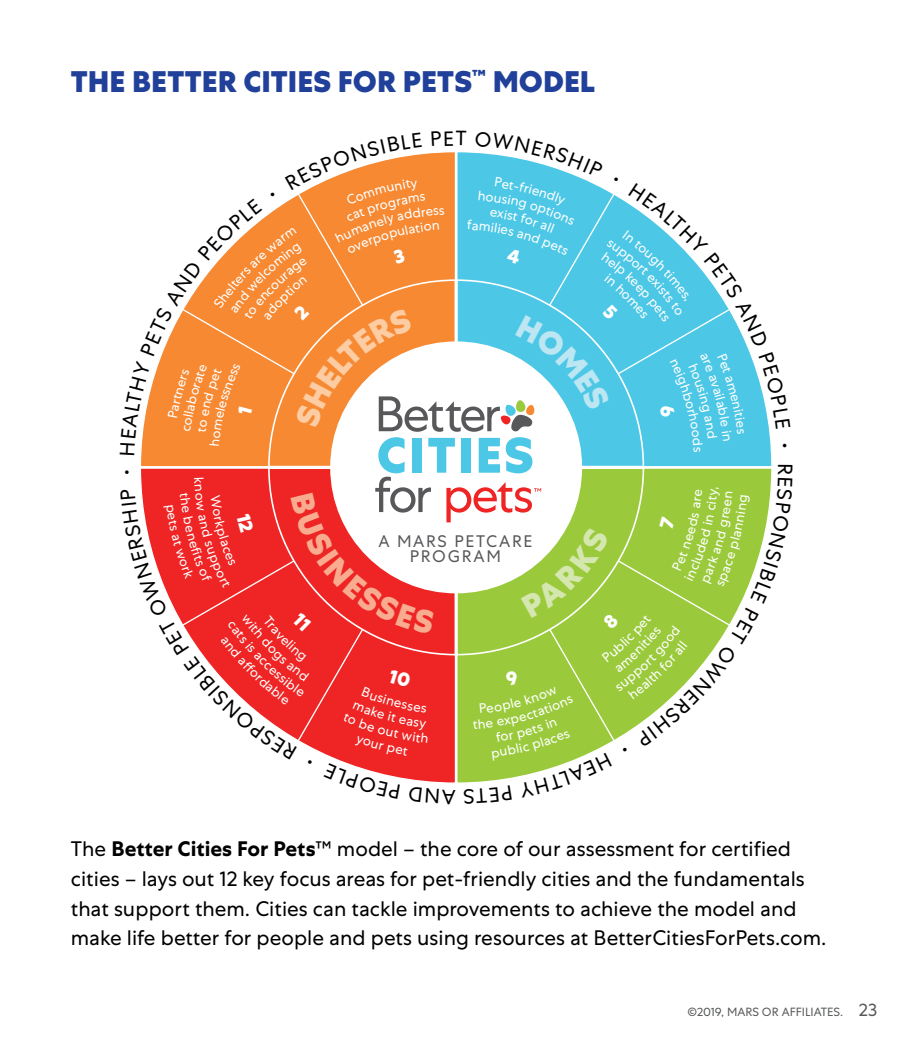
<style>
.page{position:relative;width:914px;height:1040px;background:#fff}
.page>*{position:absolute;margin:0;border:0;box-sizing:border-box;transform-origin:0 0}
.t1{font:800 29.75px "Mars Centra";color:#21409a}
.t2{font:21px/29.8px "Mars Centra";color:#000}
.t3{font:20.65px "Mars Centra";color:#000}
.t4{font:16.8px/14.7px "Mars Centra";letter-spacing:.1em;color:#58585b;text-align:center}
.t5{font:11.9px "Mars Centra";color:#58595b}
.s1{font-weight:700}
.s2{font-size:17.85px}
</style>
<div class="page">
<svg style="left:141px;top:152px;width:631px;height:631px"></svg>
<h1 class="t1" style="left:71px;top:63px;width:526px">THE BETTER CITIES FOR PETS<sup>™</sup> MODEL</h1>
<p class="t4" style="left:378px;top:534px;width:156px">A MARS PETCARE<br>PROGRAM</p>
<p class="t3" style="left:797px;top:463px;width:14px;rotate:90deg">R</p>
<p class="t2" style="left:71px;top:834px;width:757px">The <span class="s1">Better Cities For Pets</span>™ model – the core of our assessment for certified cities – lays out 12 key focus areas for pet-friendly cities and the fundamentals that support them. Cities can tackle improvements to achieve the model and make life better for people and pets using resources at BetterCitiesForPets.com.</p>
<p class="t5" style="left:687px;top:1005px;width:191px">©2019, MARS OR AFFILIATES. <span class="s2">23</span></p>
</div>
